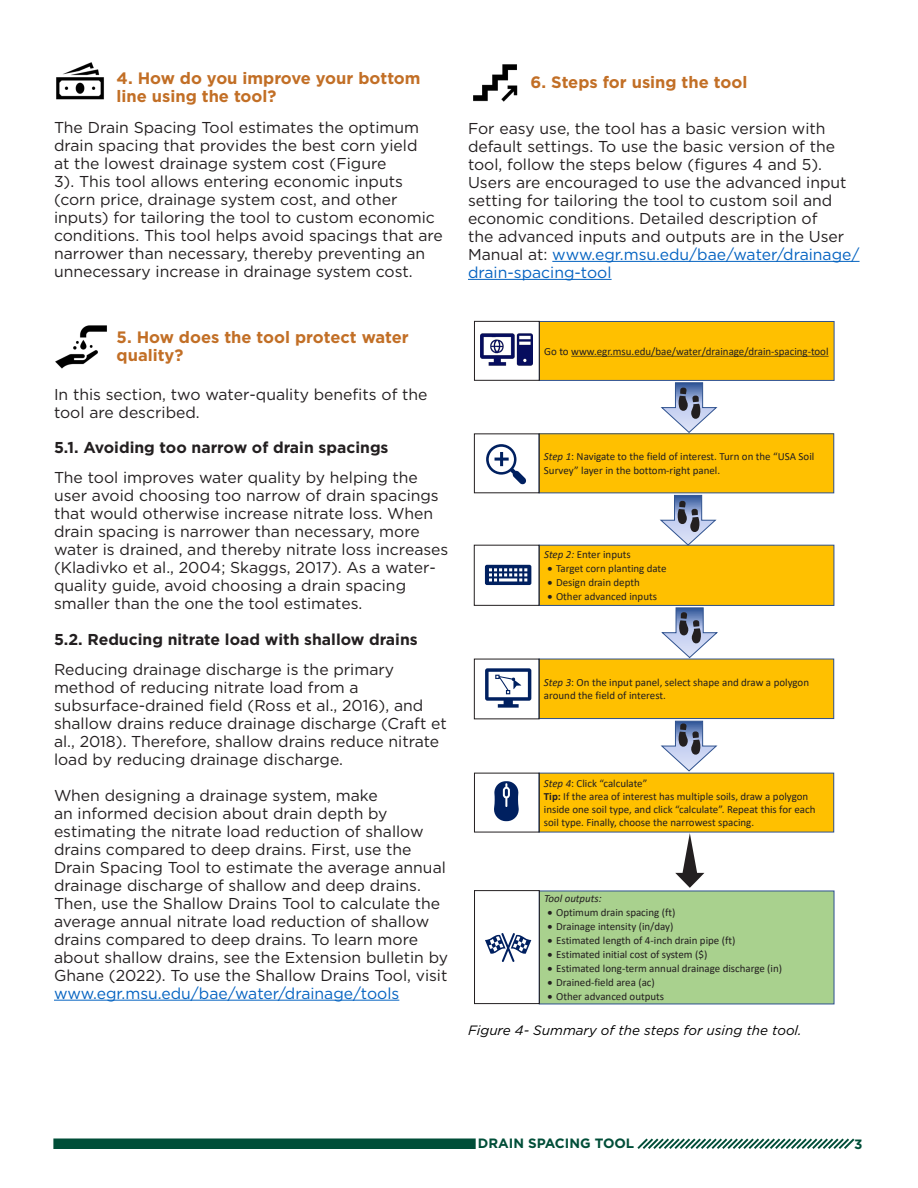
<style>
.page{position:relative;width:918px;height:1188px;background:#fff}
.page>*{position:absolute;margin:0;border:0;box-sizing:border-box;transform-origin:0 0}
.Heading_1{font:700 16.5px/17.9px "Gotham";color:#c26f26}
.Figure_captions{font:15.75px/18px "Gotham";color:#231f20}
.Figure_captions-2{font:700 15.75px "Gotham";color:#231f20}
.t1{font:italic 13.5px "Gotham";color:#000}
.t2{font:700 13.5px "Gotham";color:#004e38}
.t3{font:10.95px/13px "Calibri";color:#231f20}
.t4{font:italic 10.95px "Calibri";color:#231f20}
.s1{color:#0563c1}
.s2{font-style:italic}
.s3{font-weight:700}
</style>
<div class="page">
<svg style="left:637px;top:1138px;width:218px;height:11px"></svg>
<div style="left:53px;top:1138px;width:423px;height:11px;background:#004e38"></div>
<img style="left:56px;top:62px;width:48px;height:38px">
<img style="left:55px;top:325px;width:52px;height:44px">
<hr style="left:54px;top:1000px;width:345px;height:1px;background:#0563c1">
<img style="left:473px;top:64px;width:45px;height:38px">
<hr style="left:552px;top:261px;width:308px;height:1px;background:#0563c1">
<hr style="left:468px;top:279px;width:144px;height:1px;background:#0563c1">
<div style="left:539px;top:545px;width:295px;height:60px;background:#ffc000"></div>
<div style="left:539px;top:545px;width:295px;height:61px;border:1px solid #2f528f"></div>
<div style="left:539px;top:773px;width:295px;height:59px;background:#ffc000"></div>
<div style="left:539px;top:891px;width:295px;height:113px;background:#a9d18e"></div>
<div style="left:539px;top:891px;width:295px;height:113px;border:1px solid #2f528f"></div>
<div style="left:539px;top:321px;width:295px;height:59px;background:#ffc000"></div>
<div style="left:539px;top:321px;width:295px;height:60px;border:1px solid #2f528f"></div>
<svg style="left:571px;top:356px;width:258px;height:1px"></svg>
<div style="left:539px;top:434px;width:295px;height:59px;background:#ffc000"></div>
<div style="left:539px;top:433px;width:295px;height:60px;border:1px solid #2f528f"></div>
<div style="left:539px;top:659px;width:295px;height:60px;background:#ffc000"></div>
<div style="left:539px;top:659px;width:295px;height:60px;border:1px solid #2f528f"></div>
<svg style="left:675px;top:833px;width:29px;height:55px"></svg>
<svg style="left:660px;top:382px;width:58px;height:51px"></svg>
<svg style="left:659px;top:495px;width:58px;height:51px"></svg>
<svg style="left:661px;top:607px;width:57px;height:51px"></svg>
<svg style="left:660px;top:721px;width:58px;height:51px"></svg>
<svg style="left:494px;top:781px;width:25px;height:40px"></svg>
<svg style="left:485px;top:933px;width:46px;height:29px"></svg>
<svg style="left:485px;top:668px;width:46px;height:40px"></svg>
<svg style="left:486px;top:444px;width:40px;height:41px"></svg>
<img style="left:480px;top:333px;width:53px;height:33px">
<svg style="left:485px;top:565px;width:46px;height:20px"></svg>
<div style="left:474px;top:321px;width:66px;height:60px;border:1px solid #231f20"></div>
<div style="left:474px;top:434px;width:66px;height:59px;border:1px solid #231f20"></div>
<div style="left:474px;top:659px;width:66px;height:60px;border:1px solid #231f20"></div>
<div style="left:474px;top:545px;width:65px;height:61px;border:1px solid #231f20"></div>
<div style="left:474px;top:773px;width:66px;height:59px;border:1px solid #231f20"></div>
<div style="left:474px;top:890px;width:66px;height:114px;border:1px solid #231f20"></div>
<p class="Heading_1" style="left:117px;top:69px;width:305px">4. How do you improve your bottom line using the tool?</p>
<p class="Figure_captions" style="left:54px;top:118px;width:390px">The Drain Spacing Tool estimates the optimum drain spacing that provides the best corn yield<br>at the lowest drainage system cost (Figure<br>3). This tool allows entering economic inputs (corn price, drainage system cost, and other inputs) for tailoring the tool to custom economic conditions. This tool helps avoid spacings that are narrower than necessary, thereby preventing an unnecessary increase in drainage system cost.</p>
<p class="Heading_1" style="left:117px;top:328px;width:294px">5. How does the tool protect water quality?</p>
<p class="Figure_captions" style="left:54px;top:385px;width:375px">In this section, two water-quality benefits of the tool are described.</p>
<p class="Figure_captions-2" style="left:54px;top:437px;width:336px">5.1. Avoiding too narrow of drain spacings</p>
<p class="Figure_captions" style="left:54px;top:468px;width:396px">The tool improves water quality by helping the user avoid choosing too narrow of drain spacings that would otherwise increase nitrate loss. When drain spacing is narrower than necessary, more water is drained, and thereby nitrate loss increases (Kladivko et al., 2004; Skaggs, 2017). As a water&shy;quality guide, avoid choosing a drain spacing smaller than the one the tool estimates.</p>
<p class="Figure_captions-2" style="left:54px;top:629px;width:365px">5.2. Reducing nitrate load with shallow drains</p>
<p class="Figure_captions" style="left:54px;top:660px;width:394px">Reducing drainage discharge is the primary method of reducing nitrate load from a subsurface-drained field (Ross et al., 2016), and shallow drains reduce drainage discharge (Craft et al., 2018). Therefore, shallow drains reduce nitrate load by reducing drainage discharge.</p>
<p class="Figure_captions" style="left:54px;top:786px;width:396px">When designing a drainage system, make<br>an informed decision about drain depth by estimating the nitrate load reduction of shallow drains compared to deep drains. First, use the Drain Spacing Tool to estimate the average annual drainage discharge of shallow and deep drains.<br>Then, use the Shallow Drains Tool to calculate the average annual nitrate load reduction of shallow drains compared to deep drains. To learn more about shallow drains, see the Extension bulletin by Ghane (2022). To use the Shallow Drains Tool, visit <span class="s1">www.egr.msu.edu/bae/water/drainage/tools</span></p>
<p class="Heading_1" style="left:531px;top:73px;width:218px">6. Steps for using the tool</p>
<p class="Figure_captions" style="left:468px;top:119px;width:393px">For easy use, the tool has a basic version with default settings. To use the basic version of the tool, follow the steps below (figures 4 and 5).<br>Users are encouraged to use the advanced input setting for tailoring the tool to custom soil and economic conditions. Detailed description of<br>the advanced inputs and outputs are in the User Manual at: <span class="s1">www.egr.msu.edu/bae/water/drainage/ drain-spacing-tool</span></p>
<p class="t3" style="left:544px;top:344px;width:286px">Go to www.egr.msu.edu/bae/water/drainage/drain-spacing-tool</p>
<p class="t3" style="left:544px;top:450px;width:272px"><span class="s2">Step 1</span>: Navigate to the field of interest. Turn on the “USA Soil<br>Survey” layer in the bottom-right panel.</p>
<p class="t3" style="left:544px;top:548px;width:88px"><span class="s2">Step 2:</span> Enter inputs</p>
<p class="t3" style="left:548px;top:561px;width:121px">• Target corn planting date</p>
<p class="t3" style="left:548px;top:575px;width:94px">• Design drain depth</p>
<p class="t3" style="left:548px;top:589px;width:111px">• Other advanced inputs</p>
<p class="t3" style="left:544px;top:675px;width:267px"><span class="s2">Step 3</span>: On the input panel, select shape and draw a polygon around the field of interest.</p>
<p class="t3" style="left:544px;top:776px;width:273px"><span class="s2">Step 4</span>: Click “calculate”<br><span class="s3">Tip:</span> If the area of interest has multiple soils, draw a polygon inside one soil type, and click “calculate”. Repeat this for each soil type. Finally, choose the narrowest spacing.</p>
<p class="t4" style="left:544px;top:891px;width:59px">Tool outputs:</p>
<p class="t3" style="left:548px;top:905px;width:129px">• Optimum drain spacing (ft)</p>
<p class="t3" style="left:548px;top:919px;width:127px">• Drainage intensity (in/day)</p>
<p class="t3" style="left:548px;top:933px;width:189px">• Estimated length of 4-inch drain pipe (ft)</p>
<p class="t3" style="left:548px;top:947px;width:161px">• Estimated initial cost of system ($)</p>
<p class="t3" style="left:548px;top:961px;width:236px">• Estimated long-term annual drainage discharge (in)</p>
<p class="t3" style="left:548px;top:975px;width:109px">• Drained-field area (ac)</p>
<p class="t3" style="left:548px;top:989px;width:118px">• Other advanced outputs</p>
<p class="t1" style="left:468px;top:1021px;width:335px">Figure 4- Summary of the steps for using the tool.</p>
<p class="t2" style="left:478px;top:1134px;width:158px">DRAIN SPACING TOOL</p>
<p class="t2" style="left:854px;top:1136px;width:10px">3</p>
</div>
